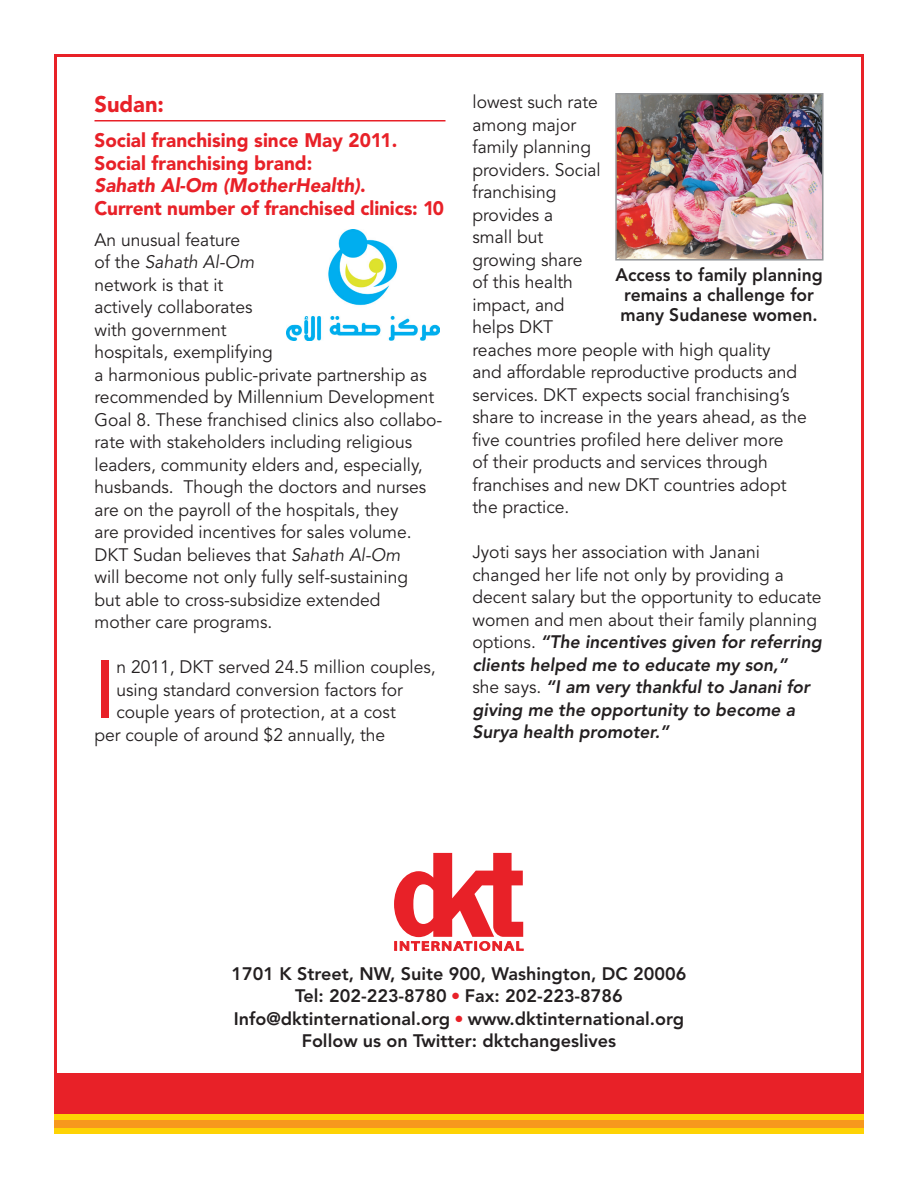
<style>
.page{position:relative;width:918px;height:1188px;background:#fff}
.page>*{position:absolute;margin:0;border:0;box-sizing:border-box;transform-origin:0 0}
.body_copy{font:500 81.6px "Avenir";color:#e82128}
.subheads{font:900 22.5px "Avenir";color:#e82128}
.subheads_sml{font:900 19.5px/22.5px "Avenir";color:#e82128}
.body_copy-2{font:18px/22.5px "Avenir";color:#231f20}
.t1{font:800 18px/22.5px "Avenir";color:#231f20;text-align:center}
.s1{font-style:italic}
.s2{font-weight:800;font-style:italic}
</style>
<div class="page">
<img style="left:286px;top:230px;width:154px;height:111px">
<svg style="left:394px;top:853px;width:129px;height:98px"></svg>
<div style="left:54px;top:1074px;width:810px;height:60px;background:#e82128"></div>
<div style="left:54px;top:1119px;width:810px;height:11px;background:#f7981d"></div>
<div style="left:54px;top:1114px;width:810px;height:5px;background:#fed304"></div>
<div style="left:54px;top:1128px;width:810px;height:6px;background:#fed304"></div>
<hr style="left:94px;top:120px;width:352px;height:2px;background:#e82128">
<img style="left:618px;top:96px;width:203px;height:162px">
<div style="left:615px;top:93px;width:209px;height:168px;border:2px solid #939598"></div>
<p class="subheads" style="left:94px;top:90px;width:71px">Sudan:</p>
<p class="subheads_sml" style="left:94px;top:129px;width:351px">Social franchising since May 2011.<br>Social franchising brand:<br><span class="s1">Sahath Al-Om (MotherHealth)</span>.<br>Current number of franchised clinics: 10</p>
<p class="body_copy-2" style="left:94px;top:229px;width:349px">An unusual feature<br>of the <span class="s1">Sahath Al-Om<br></span>network is that it<br>actively collaborates<br>with government<br>hospitals, exemplifying<br>a harmonious public-private partnership as recommended by Millennium Development Goal 8. These franchised clinics also collabo&shy;rate with stakeholders including religious leaders, community elders and, especially, husbands. Though the doctors and nurses are on the payroll of the hospitals, they<br>are provided incentives for sales volume.<br>DKT Sudan believes that <span class="s1">Sahath Al-Om<br></span>will become not only fully self-sustaining<br>but able to cross-subsidize extended<br>mother care programs.</p>
<p class="body_copy" style="left:94px;top:643px;width:23px">I</p>
<p class="body_copy-2" style="left:116px;top:656px;width:321px">n 2011, DKT served 24.5 million couples,</p>
<p class="body_copy-2" style="left:116px;top:679px;width:288px">using standard conversion factors for</p>
<p class="body_copy-2" style="left:116px;top:701px;width:281px">couple years of protection, at a cost</p>
<p class="body_copy-2" style="left:94px;top:724px;width:292px">per couple of around $2 annually, the</p>
<p class="body_copy-2" style="left:472px;top:91px;width:336px">lowest such rate<br>among major<br>family planning<br>providers. Social<br>franchising<br>provides a<br>small but<br>growing share<br>of this health<br>impact, and<br>helps DKT<br>reaches more people with high quality<br>and affordable reproductive products and services. DKT expects social franchising’s share to increase in the years ahead, as the five countries profiled here deliver more<br>of their products and services through franchises and new DKT countries adopt the practice.</p>
<p class="body_copy-2" style="left:472px;top:541px;width:351px">Jyoti says her association with Janani changed her life not only by providing a decent salary but the opportunity to educate women and men about their family planning options. <span class="s2">“The incentives given for referring clients helped me to educate my son,”<br></span>she says. <span class="s2">“I am very thankful to Janani for giving me the opportunity to become a Surya health promoter.”</span></p>
<p class="t1" style="left:615px;top:265px;width:209px;line-height:20.2px;text-align:left">Access to family planning remains a challenge for many Sudanese women.</p>
<p class="t1" style="left:232px;top:962px;width:456px">1701 K Street, NW, Suite 900, Washington, DC 20006<br>Tel: 202-223-8780 <sup>●</sup> Fax: 202-223-8786<br>Info@dktinternational.org <sup>●</sup> www.dktinternational.org</p>
<p class="t1" style="left:302px;top:1030px;width:316px">Follow us on Twitter: dktchangeslives</p>
</div>
